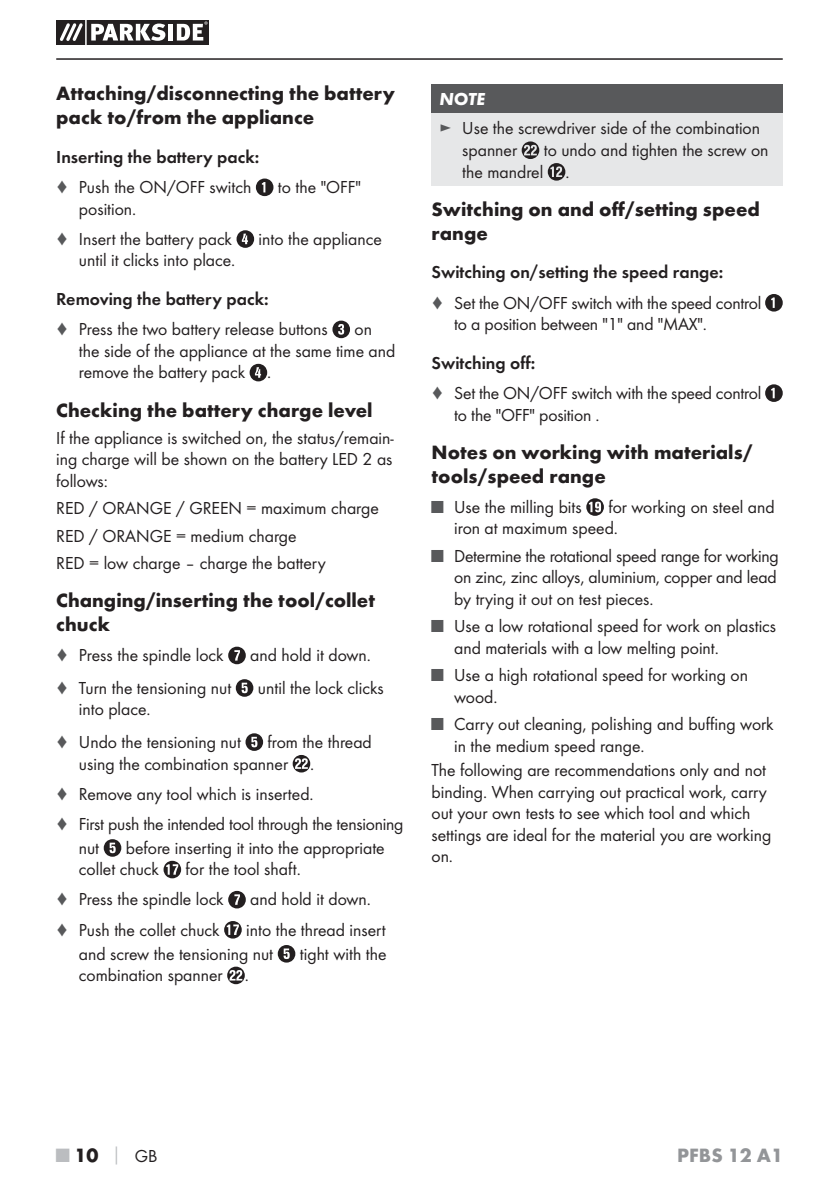
<style>
.page{position:relative;width:839px;height:1190px;background:#fff}
.page>*{position:absolute;margin:0;border:0;box-sizing:border-box;transform-origin:0 0}
.t1{font:700 20px/24px "Futura";color:#231f20}
.t2{font:700 20px "Futura";color:#939598}
.t3{font:18px/21.6px "Futura Boo";color:#231f20}
.t4{font:18px "Futura Dem";color:#231f20}
.t5{font:italic 700 18px "Futura";color:#fff}
.s1{color:#58595b}
.s2{color:#bbbdc0}
.s3{font-size:18px;color:#bbbdc0}
.s4{font-family:"Futura Boo";font-weight:400;font-size:18px}
</style>
<div class="page">
<hr style="left:56px;top:58px;width:726px;height:2px;background:#231f20">
<svg style="left:56px;top:20px;width:153px;height:25px"></svg>
<hr style="left:85px;top:20px;width:2px;height:25px;background:#fff">
<svg style="left:256px;top:178px;width:17px;height:18px"></svg>
<svg style="left:236px;top:230px;width:18px;height:18px"></svg>
<svg style="left:332px;top:320px;width:18px;height:18px"></svg>
<svg style="left:249px;top:364px;width:18px;height:17px"></svg>
<svg style="left:228px;top:646px;width:18px;height:18px"></svg>
<svg style="left:236px;top:679px;width:17px;height:17px"></svg>
<svg style="left:245px;top:733px;width:18px;height:18px"></svg>
<svg style="left:292px;top:755px;width:18px;height:17px"></svg>
<svg style="left:104px;top:839px;width:17px;height:17px"></svg>
<svg style="left:163px;top:860px;width:18px;height:18px"></svg>
<svg style="left:228px;top:891px;width:18px;height:17px"></svg>
<svg style="left:224px;top:921px;width:17px;height:17px"></svg>
<svg style="left:277px;top:945px;width:18px;height:17px"></svg>
<svg style="left:227px;top:966px;width:18px;height:18px"></svg>
<div style="left:431px;top:85px;width:351px;height:28px;background:#58595b"></div>
<div style="left:431px;top:113px;width:351px;height:73px;background:#e6e7e8"></div>
<svg style="left:521px;top:141px;width:18px;height:18px"></svg>
<svg style="left:547px;top:163px;width:18px;height:18px"></svg>
<svg style="left:765px;top:294px;width:17px;height:17px"></svg>
<svg style="left:765px;top:384px;width:17px;height:18px"></svg>
<svg style="left:586px;top:498px;width:17px;height:18px"></svg>
<p class="t1" style="left:56px;top:83px;width:340px">Attaching/disconnecting the battery pack to/from the appliance</p>
<p class="t4" style="left:56px;top:149px;width:204px">Inserting the battery pack:</p>
<p class="t3" style="left:56px;top:177px;width:196px"><span class="s1">♦</span> Push the ON/OFF switch</p>
<p class="t3" style="left:278px;top:177px;width:84px">to the "OFF"</p>
<p class="t3" style="left:56px;top:195px;width:177px;line-height:30px;text-indent:23px">position.<br><span class="s1">♦</span> Insert the battery pack</p>
<p class="t3" style="left:258px;top:229px;width:125px">into the appliance</p>
<p class="t3" style="left:79px;top:251px;width:158px">until it clicks into place.</p>
<p class="t4" style="left:56px;top:291px;width:214px">Removing the battery pack:</p>
<p class="t3" style="left:56px;top:319px;width:273px"><span class="s1">♦</span> Press the two battery release buttons</p>
<p class="t3" style="left:79px;top:319px;width:318px;text-indent:275px">on the side of the appliance at the same time and remove the battery pack .</p>
<p class="t1" style="left:56px;top:399px;width:318px">Checking the battery charge level</p>
<p class="t3" style="left:56px;top:428px;width:339px;text-align:justify">If the appliance is switched on, the status/remain&shy;ing charge will be shown on the battery LED 2 as follows:</p>
<p class="t3" style="left:56px;top:496px;width:324px;line-height:27.2px">RED / ORANGE / GREEN = maximum charge<br>RED / ORANGE = medium charge<br>RED = low charge – charge the battery</p>
<p class="t1" style="left:56px;top:590px;width:320px">Changing/inserting the tool/collet chuck</p>
<p class="t3" style="left:56px;top:645px;width:169px"><span class="s1">♦</span> Press the spindle lock</p>
<p class="t3" style="left:250px;top:645px;width:122px">and hold it down.</p>
<p class="t3" style="left:56px;top:678px;width:176px"><span class="s1">♦</span> Turn the tensioning nut</p>
<p class="t3" style="left:258px;top:678px;width:127px">until the lock clicks</p>
<p class="t3" style="left:56px;top:694px;width:186px;line-height:32.6px;text-indent:23px">into place.<br><span class="s1">♦</span> Undo the tensioning nut</p>
<p class="t3" style="left:79px;top:732px;width:294px;text-indent:188px">from the thread using the combination spanner .</p>
<p class="t3" style="left:56px;top:779px;width:348px;line-height:30px"><span class="s1">♦</span> Remove any tool which is inserted.<br><span class="s1">♦</span> First push the intended tool through the tensioning</p>
<p class="t3" style="left:79px;top:838px;width:22px">nut</p>
<p class="t3" style="left:79px;top:838px;width:307px;text-indent:47px">before inserting it into the appropriate collet chuck</p>
<p class="t3" style="left:56px;top:855px;width:246px;line-height:30px;text-indent:129px">for the tool shaft. <span class="s1">♦</span> Press the spindle lock</p>
<p class="t3" style="left:250px;top:889px;width:122px">and hold it down.</p>
<p class="t3" style="left:56px;top:919px;width:165px"><span class="s1">♦</span> Push the collet chuck</p>
<p class="t3" style="left:79px;top:918px;width:308px;line-height:24px;text-indent:167px">into the thread insert and screw the tensioning nut</p>
<p class="t3" style="left:300px;top:943px;width:88px">tight with the</p>
<p class="t3" style="left:79px;top:965px;width:171px">combination spanner .</p>
<p class="t5" style="left:439px;top:93px;width:47px">NOTE</p>
<p class="t3" style="left:462px;top:119px;width:299px;text-indent:-23px"><span class="s1">►</span> Use the screwdriver side of the combination spanner</p>
<p class="t3" style="left:462px;top:140px;width:308px;text-indent:81px">to undo and tighten the screw on the mandrel .</p>
<p class="t1" style="left:431px;top:199px;width:330px">Switching on and off/setting speed range</p>
<p class="t4" style="left:431px;top:264px;width:293px">Switching on/setting the speed range:</p>
<p class="t3" style="left:454px;top:293px;width:308px;text-indent:-23px"><span class="s1">♦</span> Set the ON/OFF switch with the speed control to a position between "1" and "MAX".</p>
<p class="t4" style="left:431px;top:355px;width:105px">Switching off:</p>
<p class="t3" style="left:454px;top:383px;width:308px;text-indent:-23px"><span class="s1">♦</span> Set the ON/OFF switch with the speed control to the "OFF" position .</p>
<p class="t1" style="left:431px;top:442px;width:322px">Notes on working with materials/ tools/speed range</p>
<p class="t3" style="left:431px;top:497px;width:152px"><span class="s1">■</span> Use the milling bits</p>
<p class="t3" style="left:454px;top:497px;width:322px;text-indent:154px">for working on steel and iron at maximum speed.</p>
<p class="t3" style="left:454px;top:546px;width:326px;text-align:justify;text-indent:-23px"><span class="s1">■</span> Determine the rotational speed range for working on zinc, zinc alloys, aluminium, copper and lead by trying it out on test pieces.</p>
<p class="t3" style="left:454px;top:616px;width:323px;text-indent:-23px"><span class="s1">■</span> Use a low rotational speed for work on plastics and materials with a low melting point.</p>
<p class="t3" style="left:454px;top:665px;width:295px;text-indent:-23px"><span class="s1">■</span> Use a high rotational speed for working on wood.</p>
<p class="t3" style="left:454px;top:714px;width:321px;text-indent:-23px"><span class="s1">■</span> Carry out cleaning, polishing and buffing work in the medium speed range.</p>
<p class="t3" style="left:431px;top:760px;width:341px">The following are recommendations only and not binding. When carrying out practical work, carry out your own tests to see which tool and which settings are ideal for the material you are working on.</p>
<p class="t1" style="left:56px;top:1145px;width:102px"><span class="s2">■</span> 10 <span class="s3">│</span> <span class="s4">GB</span></p>
<p class="t2" style="left:676px;top:1147px;width:107px">PFBS 12 A1</p>
</div>
